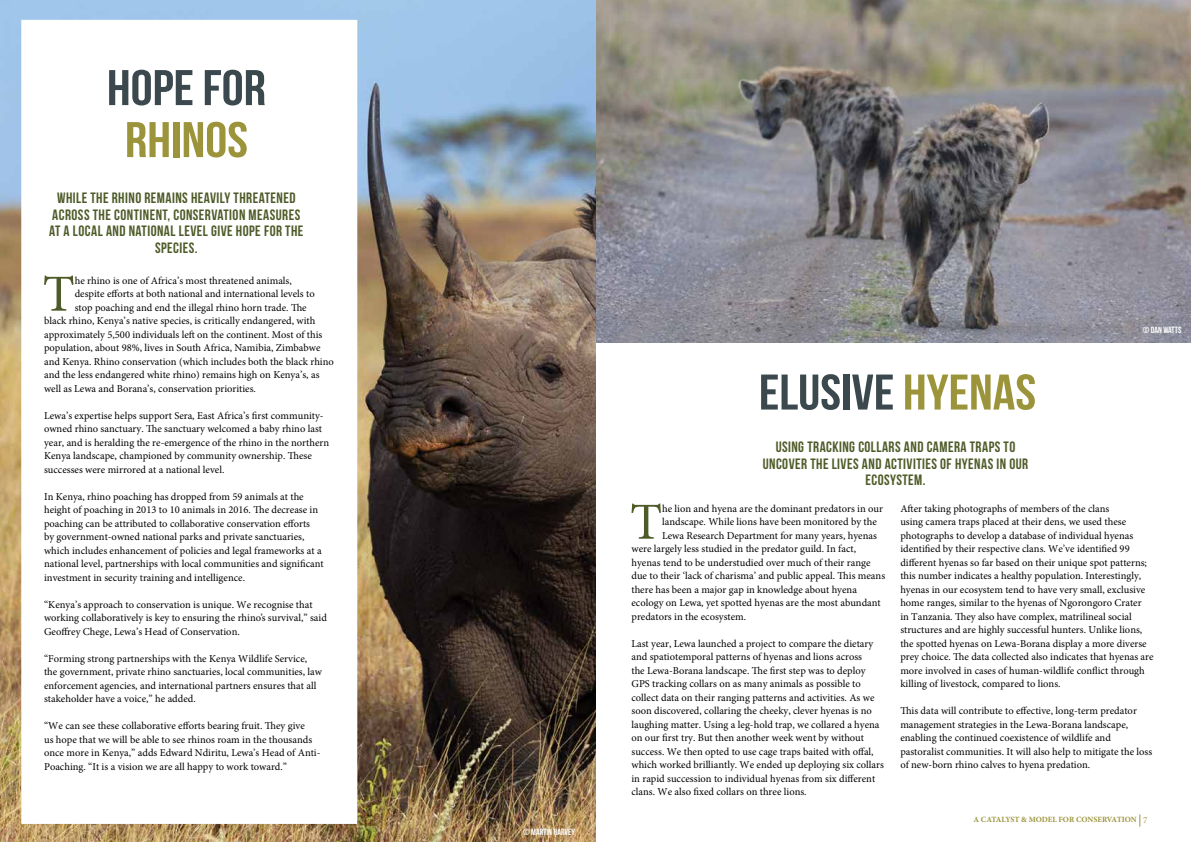
<style>
.page{position:relative;width:1191px;height:842px;background:#fff}
.page>*{position:absolute;margin:0;border:0;box-sizing:border-box;transform-origin:0 0}
.t1{font:55px "Bebas Neue";color:#3b484d;scale:.91 1}
.t2{font:55px "Bebas Neue";color:#9b943a;scale:.91 1}
.t3{font:52px "Minion Pro";color:#4e5b28}
.t4{font:50px "Bebas Neue";color:#3b484d;scale:1.11 1}
.t5{font:50px "Bebas Neue";color:#9b943a;scale:1.11 1}
.t6{font:15px/16.5px "Bebas Neue";letter-spacing:.03em;color:#4e5b28;text-align:center}
.t7{font:13px/15px "Bebas Neue";letter-spacing:.03em;color:#4e5b28}
.t8{font:10.5px/13.5px "Minion Pro";color:#000}
.t9{font:9px "Bebas Neue";color:#fff}
.t10{font:700 8px "Minion Pro";letter-spacing:-.015em;color:#9b943a}
.s1{color:#9b943a}
.s2{font-weight:400;font-size:9px}
</style>
<div class="page">
<svg style="left:1139px;top:814px;width:1px;height:12px"></svg>
<img style="left:595px;top:1px;width:595px;height:341px">
<img style="left:0;top:1px;width:595px;height:841px">
<div style="left:21px;top:20px;width:336px;height:804px;background:#fff"></div>
<h1 class="t1" style="left:63px;top:43px;width:231px">HOPE FOR THE</h1>
<h1 class="t2" style="left:121px;top:98px;width:103px">RHINO</h1>
<h3 class="t4" style="left:107px;top:60px;width:145px">HOPE FOR</h3>
<h3 class="t5" style="left:125px;top:112px;width:112px">RHINOS</h3>
<h3 class="t6" style="left:49px;top:190px;width:256px">WHILE THE RHINO REMAINS HEAVILY THREATENED ACROSS THE CONTINENT, CONSERVATION MEASURES AT A LOCAL AND NATIONAL LEVEL GIVE HOPE FOR THE SPECIES.</h3>
<p class="t7" style="left:55px;top:193px;width:231px">THE CONTINENT, CONSERVATION MEASURES AT A LOCAL<br>AND NATIONAL ARE GIVING HOPE FOR THE SPECIES</p>
<h2 class="t3" style="left:43px;top:259px;width:34px">T</h2>
<p class="t8" style="left:75px;top:274px;width:219px">he rhino is one of Africa’s most threatened animals,</p>
<p class="t8" style="left:75px;top:287px;width:241px">despite efforts at both national and international levels to</p>
<p class="t8" style="left:75px;top:301px;width:233px">stop poaching and end the illegal rhino horn trade. The</p>
<p class="t8" style="left:44px;top:314px;width:273px">black rhino, Kenya’s native species, is critically endangered, with</p>
<p class="t8" style="left:44px;top:328px;width:280px">approximately 5,500 individuals left on the continent. Most of this</p>
<p class="t8" style="left:44px;top:341px;width:278px">population, about 98%, lives in South Africa, Namibia, Zimbabwe</p>
<p class="t8" style="left:44px;top:355px;width:291px">and Kenya. Rhino conservation (which includes both the black rhino</p>
<p class="t8" style="left:44px;top:368px;width:277px">and the less endangered white rhino) remains high on Kenya’s, as</p>
<p class="t8" style="left:44px;top:382px;width:213px">well as Lewa and Borana’s, conservation priorities.</p>
<p class="t8" style="left:44px;top:409px;width:286px">Lewa’s expertise helps support Sera, East Africa’s first community&shy;owned rhino sanctuary. The sanctuary welcomed a baby rhino last year, and is heralding the re-emergence of the rhino in the northern Kenya landscape, championed by community ownership. These successes were mirrored at a national level.</p>
<p class="t8" style="left:44px;top:490px;width:281px">In Kenya, rhino poaching has dropped from 59 animals at the height of poaching in 2013 to 10 animals in 2016. The decrease in poaching can be attributed to collaborative conservation efforts<br>by government-owned national parks and private sanctuaries, which includes enhancement of policies and legal frameworks at a national level, partnerships with local communities and significant investment in security training and intelligence.</p>
<p class="t8" style="left:44px;top:598px;width:284px">“Kenya’s approach to conservation is unique. We recognise that working collaboratively is key to ensuring the rhino’s survival,” said<br>Geoffrey Chege, Lewa’s Head of Conservation.</p>
<p class="t8" style="left:44px;top:652px;width:279px">“Forming strong partnerships with the Kenya Wildlife Service, the government, private rhino sanctuaries, local communities, law enforcement agencies, and international partners ensures that all stakeholder have a voice,” he added.</p>
<p class="t8" style="left:44px;top:719px;width:278px">“We can see these collaborative efforts bearing fruit. They give<br>us hope that we will be able to see rhinos roam in the thousands once more in Kenya,” adds Edward Ndiritu, Lewa’s Head of Anti-Poaching. “It is a vision we are all happy to work toward.”</p>
<p class="t9" style="left:523px;top:827px;width:53px">© MARTIN HARVEY</p>
<h3 class="t4" style="left:759px;top:365px;width:251px">ELUSIVE <span class="s1">HYENAS</span></h3>
<h3 class="t6" style="left:762px;top:438px;width:267px">USING TRACKING COLLARS AND CAMERA TRAPS TO<br>UNCOVER THE LIVES AND ACTIVITIES OF HYENAS IN OUR<br>ECOSYSTEM.</h3>
<p class="t9" style="left:1142px;top:324px;width:40px">© DAN WATTS</p>
<h2 class="t3" style="left:630px;top:487px;width:34px">T</h2>
<p class="t8" style="left:662px;top:502px;width:222px">he lion and hyena are the dominant predators in our</p>
<p class="t8" style="left:662px;top:515px;width:216px">landscape. While lions have been monitored by the</p>
<p class="t8" style="left:662px;top:529px;width:216px">Lewa Research Department for many years, hyenas</p>
<p class="t8" style="left:631px;top:542px;width:226px">were largely less studied in the predator guild. In fact,</p>
<p class="t8" style="left:631px;top:556px;width:240px">hyenas tend to be understudied over much of their range</p>
<p class="t8" style="left:631px;top:569px;width:255px">due to their ‘lack of charisma’ and public appeal. This means</p>
<p class="t8" style="left:631px;top:583px;width:227px">there has been a major gap in knowledge about hyena</p>
<p class="t8" style="left:631px;top:596px;width:251px">ecology on Lewa, yet spotted hyenas are the most abundant</p>
<p class="t8" style="left:631px;top:610px;width:116px">predators in the ecosystem.</p>
<p class="t8" style="left:631px;top:637px;width:254px">Last year, Lewa launched a project to compare the dietary and spatiotemporal patterns of hyenas and lions across<br>the Lewa-Borana landscape. The first step was to deploy GPS tracking collars on as many animals as possible to collect data on their ranging patterns and activities. As we soon discovered, collaring the cheeky, clever hyenas is no laughing matter. Using a leg-hold trap, we collared a hyena on our first try. But then another week went by without success. We then opted to use cage traps baited with offal, which worked brilliantly. We ended up deploying six collars in rapid succession to individual hyenas from six different clans. We also fixed collars on three lions.</p>
<p class="t8" style="left:900px;top:502px;width:255px">After taking photographs of members of the clans<br>using camera traps placed at their dens, we used these photographs to develop a database of individual hyenas identified by their respective clans. We’ve identified 99 different hyenas so far based on their unique spot patterns; this number indicates a healthy population. Interestingly, hyenas in our ecosystem tend to have very small, exclusive home ranges, similar to the hyenas of Ngorongoro Crater<br>in Tanzania. They also have complex, matrilineal social structures and are highly successful hunters. Unlike lions, the spotted hyenas on Lewa-Borana display a more diverse prey choice. The data collected also indicates that hyenas are more involved in cases of human-wildlife conflict through killing of livestock, compared to lions.</p>
<p class="t8" style="left:900px;top:704px;width:253px">This data will contribute to effective, long-term predator management strategies in the Lewa-Borana landscape, enabling the continued coexistence of wildlife and pastoralist communities. It will also help to mitigate the loss of new-born rhino calves to hyena predation.</p>
<p class="t10" style="left:973px;top:814px;width:175px">A CATALYST &amp; MODEL FOR CONSERVATION <span class="s2">7</span></p>
</div>
